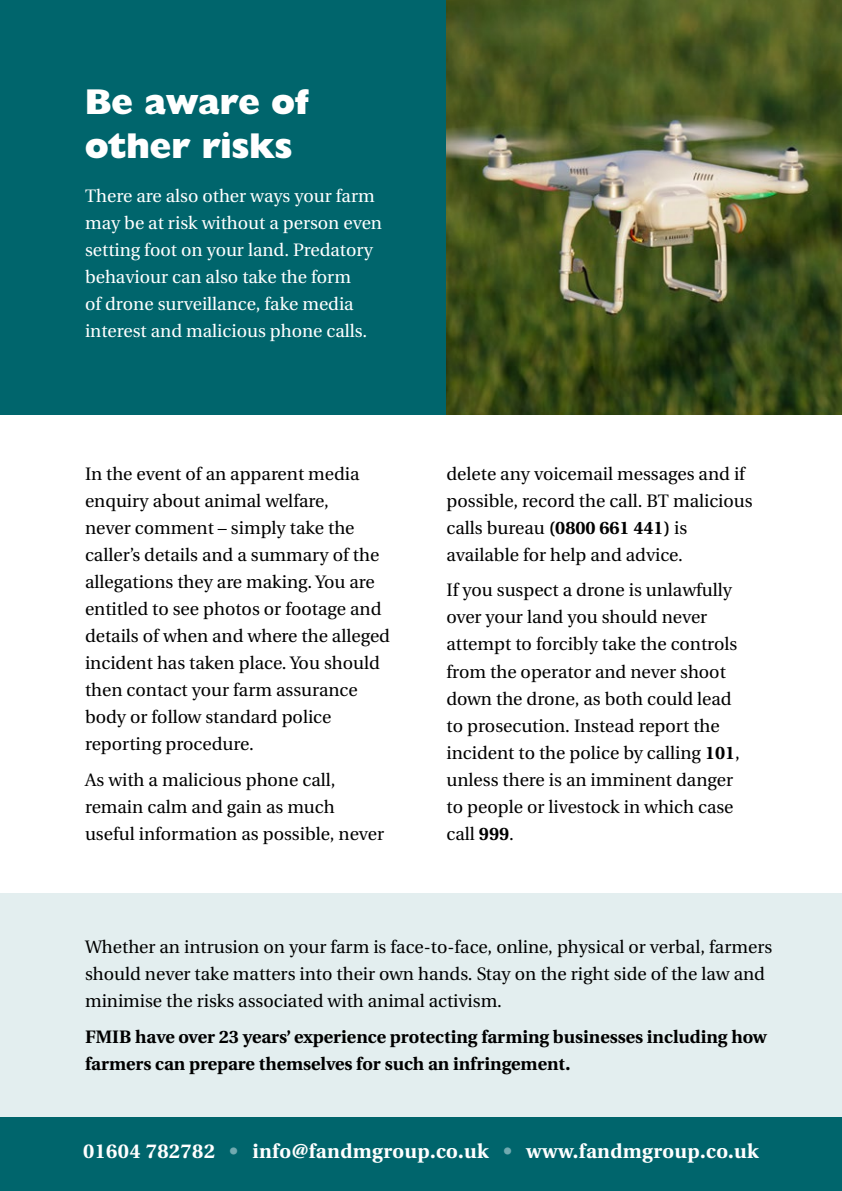
<style>
.page{position:relative;width:842px;height:1191px;background:#fff}
.page>*{position:absolute;margin:0;border:0;box-sizing:border-box;transform-origin:0 0}
.t1{font:800 36px/44px "Humanist 521 BT";color:#fff}
.t2{font:700 20px "Utopia";letter-spacing:.02em;color:#fff}
.t3{font:18px/27px "Utopia";color:#000}
.t4{font:18px/27px "Utopia";color:#fff}
.t5{font:700 18px/27px "Utopia";color:#000}
.s1{font-weight:700}
.s2{color:#71aab0}
</style>
<div class="page">
<div style="left:0;top:893px;width:842px;height:241px;background:#e3eeef"></div>
<div style="left:0;top:0;width:842px;height:414px;background:#00656c"></div>
<img style="left:446px;top:0;width:396px;height:414px">
<div style="left:0;top:1117px;width:842px;height:74px;background:#00656c"></div>
<h1 class="t1" style="left:85px;top:79px;width:225px">Be aware of other risks</h1>
<p class="t4" style="left:85px;top:183px;width:299px">There are also other ways your farm may be at risk without a person even setting foot on your land. Predatory behaviour can also take the form<br>of drone surveillance, fake media interest and malicious phone calls.</p>
<p class="t3" style="left:85px;top:460px;width:306px">In the event of an apparent media enquiry about animal welfare,<br>never comment – simply take the caller’s details and a summary of the allegations they are making. You are entitled to see photos or footage and details of when and where the alleged incident has taken place. You should then contact your farm assurance body or follow standard police reporting procedure.</p>
<p class="t3" style="left:85px;top:766px;width:301px">As with a malicious phone call, remain calm and gain as much useful information as possible, never</p>
<p class="t3" style="left:446px;top:460px;width:308px">delete any voicemail messages and if possible, record the call. BT malicious calls bureau <span class="s1">(0800 661 441)</span> is available for help and advice.</p>
<p class="t3" style="left:446px;top:577px;width:295px">If you suspect a drone is unlawfully over your land you should never attempt to forcibly take the controls from the operator and never shoot down the drone, as both could lead to prosecution. Instead report the incident to the police by calling <span class="s1">101</span>, unless there is an imminent danger to people or livestock in which case call <span class="s1">999</span>.</p>
<p class="t3" style="left:85px;top:934px;width:689px">Whether an intrusion on your farm is face-to-face, online, physical or verbal, farmers should never take matters into their own hands. Stay on the right side of the law and minimise the risks associated with animal activism.</p>
<p class="t5" style="left:85px;top:1023px;width:683px">FMIB have over 23 years’ experience protecting farming businesses including how farmers can prepare themselves for such an infringement.</p>
<p class="t2" style="left:83px;top:1139px;width:677px">01604 782782 <span class="s2">•</span> info@fandmgroup.co.uk <span class="s2">•</span> www.fandmgroup.co.uk</p>
</div>
